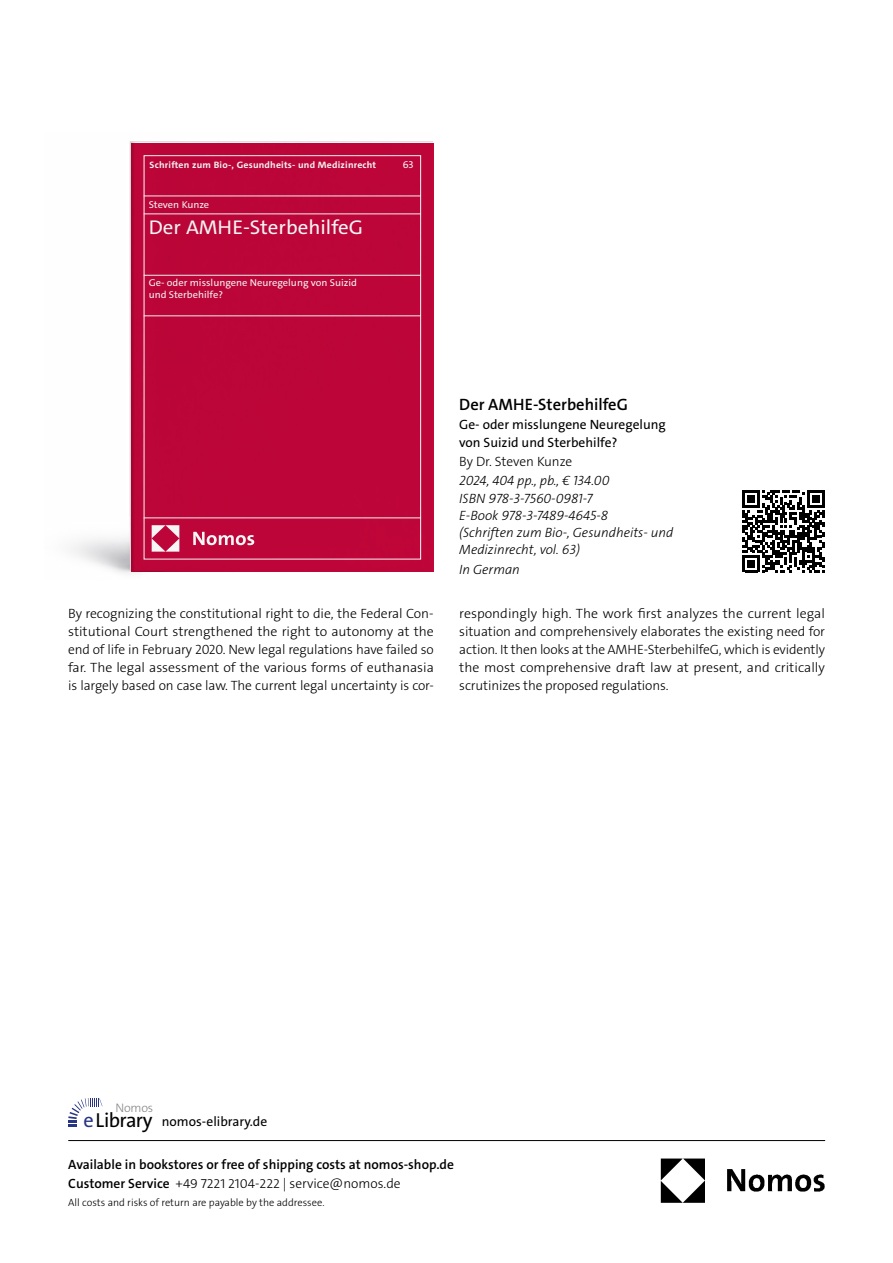
<style>
.page{position:relative;width:893px;height:1263px;background:#fff}
.page>*{position:absolute;margin:0;border:0;box-sizing:border-box;transform-origin:0 0}
.t1{font:20.4px "The Sans Os F";letter-spacing:-.03em;color:#000}
.t2{font:19.95px "The Sans C5";color:#fff;scale:1.05 1}
.t3{font:600 16.5px "The Sans Os F";color:#000}
.t4{font:300 13.5px/18px "The Sans Os F";letter-spacing:-.01em;color:#000;text-align:justify}
.t5{font:italic 300 13.5px/17.2px "The Sans Os F";color:#000}
.t6{font:600 13.5px/19.5px "The Sans C5";color:#000}
.t7{font:13.5px/17.2px "The Sans Os F";color:#000}
.t8{font:13.5px "The Sans C5";color:#000}
.t9{font:300 12.45px "The Sans Os F";letter-spacing:-.02em;color:#878787}
.t10{font:300 10.5px "The Sans Os F";color:#000}
.t11{font:10.05px/12px "The Sans C5";color:#fff;scale:1.05 1}
.t12{font:700 9.3px "The Sans C5";letter-spacing:.02em;color:#fff;scale:1.05 1}
.s1{color:#283583}
.s2{font-weight:300}
</style>
<div class="page">
<img style="left:71px;top:141px;width:361px;height:433px">
<div style="left:131px;top:143px;width:303px;height:429px;background:#bc0538"></div>
<div style="left:144px;top:155px;width:277px;height:404px;border:1px solid #fff"></div>
<hr style="left:144px;top:196px;width:277px;height:1px;background:#fff">
<hr style="left:144px;top:214px;width:277px;height:1px;background:#fff">
<hr style="left:144px;top:275px;width:277px;height:1px;background:#fff">
<hr style="left:144px;top:315px;width:277px;height:1px;background:#fff">
<hr style="left:144px;top:517px;width:277px;height:1px;background:#fff">
<svg style="left:193px;top:532px;width:61px;height:13px"></svg>
<svg style="left:152px;top:525px;width:27px;height:27px"></svg>
<img style="left:660px;top:1158px;width:165px;height:45px">
<hr style="left:68px;top:1140px;width:757px;height:1px;background:#000">
<svg style="left:68px;top:1098px;width:34px;height:29px"></svg>
<svg style="left:742px;top:490px;width:82px;height:82px"></svg>
<p class="t12" style="left:150px;top:159px;width:217px">Schriften zum Bio-, Gesundheits- und Medizinrecht</p>
<p class="t11" style="left:149px;top:198px;width:59px">Steven Kunze</p>
<h2 class="t2" style="left:149px;top:215px;width:206px">Der AMHE-SterbehilfeG</h2>
<p class="t11" style="left:149px;top:277px;width:200px">Ge- oder misslungene Neuregelung von Suizid und Sterbehilfe?</p>
<p class="t11" style="left:403px;top:159px;width:12px">63</p>
<p class="t3" style="left:459px;top:394px;width:170px">Der AMHE-SterbehilfeG</p>
<p class="t7" style="left:459px;top:417px;width:208px">Ge- oder misslungene Neuregelung von Suizid und Sterbehilfe?</p>
<p class="t4" style="left:459px;top:452px;width:115px">By Dr. Steven Kunze</p>
<p class="t5" style="left:459px;top:472px;width:216px">2024, 404 pp., pb., € 134.00<br>ISBN 978-3-7560-0981-7<br>E-Book 978-3-7489-4645-8<br>(Schriften zum Bio-, Gesundheits- und<br>Medizinrecht, vol. 63)</p>
<p class="t5" style="left:459px;top:561px;width:62px">In German</p>
<p class="t4" style="left:68px;top:605px;width:367px">By recognizing the constitutional right to die, the Federal Con&shy;stitutional Court strengthened the right to autonomy at the end of life in February 2020. New legal regulations have failed so far. The legal assessment of the various forms of euthanasia is largely based on case law. The current legal uncertainty is cor-</p>
<p class="t4" style="left:459px;top:605px;width:367px">respondingly high. The work first analyzes the current legal situation and comprehensively elaborates the existing need for action. It then looks at the AMHE-SterbehilfeG, which is evidently the most comprehensive draft law at present, and critically scrutinizes the proposed regulations.</p>
<p class="t9" style="left:115px;top:1099px;width:39px">Nomos</p>
<h1 class="t1" style="left:83px;top:1112px;width:71px"><span class="s1">e</span>Library</h1>
<p class="t8" style="left:162px;top:1112px;width:107px">nomos-elibrary.de</p>
<p class="t6" style="left:68px;top:1154px;width:387px">Available in bookstores or free of shipping costs at nomos-shop.de<br>Customer Service <span class="s2">+49 7221 2104-222 | service@nomos.de</span></p>
<p class="t10" style="left:68px;top:1196px;width:258px">All costs and risks of return are payable by the addressee.</p>
</div>
